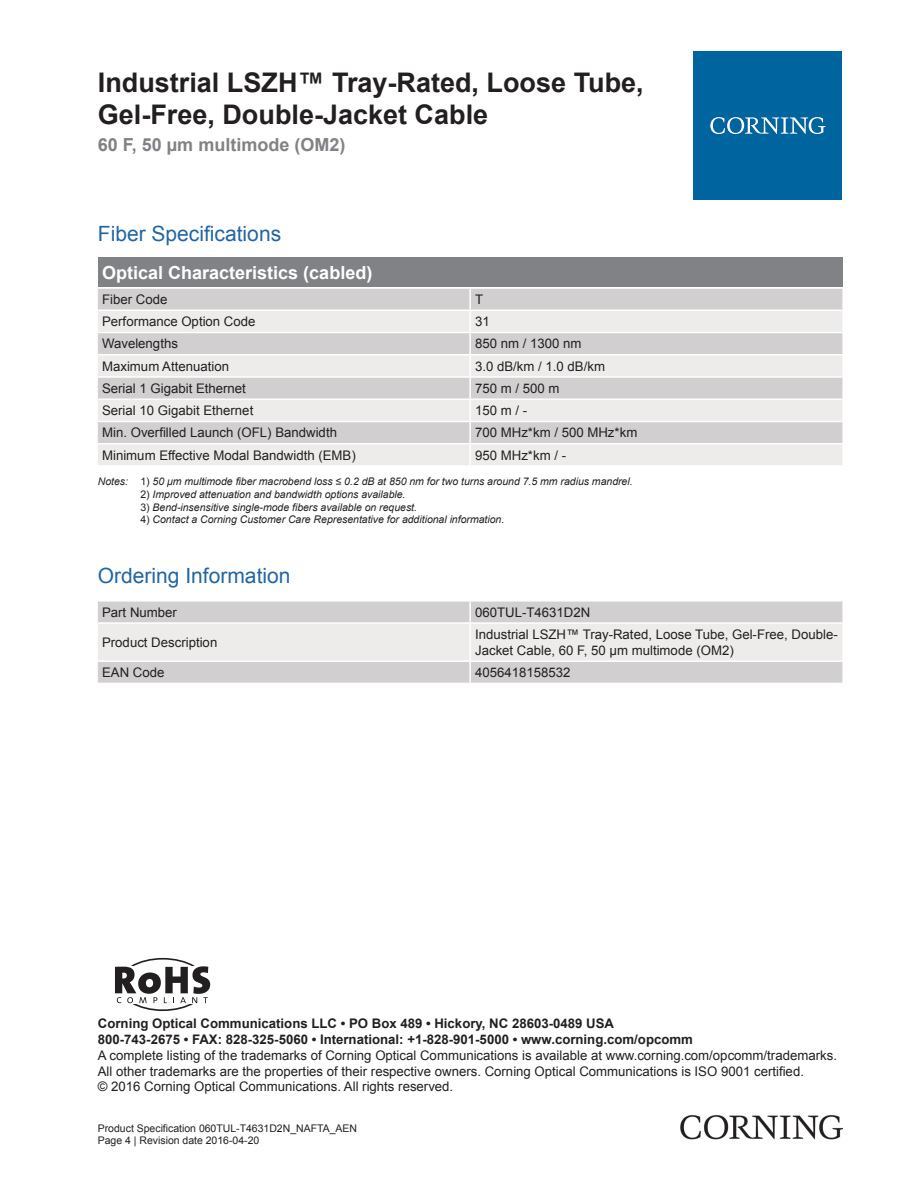
<style>
.page{position:relative;width:919px;height:1187px;background:#fff}
.page>*{position:absolute;margin:0;border:0;box-sizing:border-box;transform-origin:0 0}
.t1{font:700 27px/32.4px "Arial";color:#231f20}
.t2{font:21px "Arial";color:#2166a2}
.t3{font:700 18px "Arial";color:#fff}
.t4{font:700 18px "Arial";color:#808285}
.t5{font:13.2px/15.9px "Arial";color:#231f20}
.t6{font:700 13.2px/15.9px "Arial";color:#231f20}
.t7{font:italic 10.5px "Arial";color:#231f20}
.t8{font:10.5px/12.6px "Arial";color:#231f20}
.s1{font-style:normal}
</style>
<div class="page">
<div style="left:98px;top:257px;width:744px;height:30px;background:#808285"></div>
<div style="left:98px;top:289px;width:744px;height:20px;background:#d1cfcf"></div>
<svg style="left:98px;top:311px;width:744px;height:154px;background:#e1dfdf"></svg>
<hr style="left:469px;top:289px;width:2px;height:20px;background:#fff">
<hr style="left:469px;top:311px;width:2px;height:21px;background:#fff">
<hr style="left:469px;top:333px;width:2px;height:21px;background:#fff">
<hr style="left:469px;top:355px;width:2px;height:21px;background:#fff">
<hr style="left:469px;top:378px;width:2px;height:20px;background:#fff">
<hr style="left:469px;top:400px;width:2px;height:20px;background:#fff">
<hr style="left:469px;top:422px;width:2px;height:21px;background:#fff">
<hr style="left:469px;top:444px;width:2px;height:21px;background:#fff">
<hr style="left:98px;top:332px;width:372px;height:1px;background:#fff">
<hr style="left:470px;top:332px;width:372px;height:1px;background:#fff">
<hr style="left:98px;top:354px;width:372px;height:1px;background:#fff">
<hr style="left:470px;top:354px;width:372px;height:1px;background:#fff">
<hr style="left:98px;top:376px;width:372px;height:2px;background:#fff">
<hr style="left:470px;top:376px;width:372px;height:2px;background:#fff">
<hr style="left:98px;top:398px;width:372px;height:2px;background:#fff">
<hr style="left:470px;top:398px;width:372px;height:2px;background:#fff">
<hr style="left:98px;top:420px;width:372px;height:2px;background:#fff">
<hr style="left:470px;top:420px;width:372px;height:2px;background:#fff">
<hr style="left:98px;top:443px;width:372px;height:1px;background:#fff">
<hr style="left:470px;top:443px;width:372px;height:1px;background:#fff">
<div style="left:98px;top:601px;width:744px;height:81px;background:#d1cfcf"></div>
<div style="left:98px;top:623px;width:744px;height:37px;background:#edeceb"></div>
<hr style="left:469px;top:601px;width:2px;height:21px;background:#fff">
<hr style="left:469px;top:623px;width:2px;height:37px;background:#fff">
<hr style="left:469px;top:662px;width:2px;height:20px;background:#fff">
<hr style="left:98px;top:622px;width:372px;height:1px;background:#fff">
<hr style="left:470px;top:622px;width:372px;height:1px;background:#fff">
<hr style="left:98px;top:660px;width:372px;height:2px;background:#fff">
<hr style="left:470px;top:660px;width:372px;height:2px;background:#fff">
<div style="left:693px;top:51px;width:149px;height:149px;background:#00649e"></div>
<svg style="left:710px;top:117px;width:115px;height:17px"></svg>
<img style="left:680px;top:1115px;width:162px;height:24px">
<div style="left:118px;top:957px;width:90px;height:53px;border:2px solid #231f20;border-radius:50%"></div>
<div style="left:98px;top:966px;width:123px;height:38px;background:#fff"></div>
<svg style="left:115px;top:966px;width:95px;height:37px"></svg>
<h1 class="t1" style="left:98px;top:67px;width:547px">Industrial LSZH™ Tray-Rated, Loose Tube,<br>Gel-Free, Double-Jacket Cable</h1>
<h3 class="t4" style="left:98px;top:132px;width:249px">60 F, 50 µm multimode (OM2)</h3>
<h2 class="t2" style="left:98px;top:219px;width:185px">Fiber Specifications</h2>
<h3 class="t3" style="left:102px;top:260px;width:272px">Optical Characteristics (cabled)</h3>
<p class="t5" style="left:102px;top:291px;width:67px">Fiber Code</p>
<p class="t5" style="left:475px;top:291px;width:10px">T</p>
<p class="t5" style="left:102px;top:313px;width:155px">Performance Option Code</p>
<p class="t5" style="left:475px;top:313px;width:16px">31</p>
<p class="t5" style="left:102px;top:336px;width:77px">Wavelengths</p>
<p class="t5" style="left:475px;top:336px;width:108px">850 nm / 1300 nm</p>
<p class="t5" style="left:102px;top:358px;width:128px">Maximum Attenuation</p>
<p class="t5" style="left:475px;top:358px;width:131px">3.0 dB/km / 1.0 dB/km</p>
<p class="t5" style="left:102px;top:380px;width:145px">Serial 1 Gigabit Ethernet</p>
<p class="t5" style="left:475px;top:380px;width:86px">750 m / 500 m</p>
<p class="t5" style="left:102px;top:402px;width:153px">Serial 10 Gigabit Ethernet</p>
<p class="t5" style="left:475px;top:402px;width:54px">150 m / -</p>
<p class="t5" style="left:102px;top:425px;width:236px">Min. Overfilled Launch (OFL) Bandwidth</p>
<p class="t5" style="left:475px;top:425px;width:164px">700 MHz*km / 500 MHz*km</p>
<p class="t5" style="left:102px;top:447px;width:255px">Minimum Effective Modal Bandwidth (EMB)</p>
<p class="t5" style="left:475px;top:447px;width:92px">950 MHz*km / -</p>
<p class="t7" style="left:98px;top:475px;width:536px">Notes: <span class="s1">1)</span> 50 μm multimode fiber macrobend loss ≤ 0.2 dB at 850 nm for two turns around 7.5 mm radius mandrel.</p>
<p class="t7" style="left:140px;top:487px;width:266px"><span class="s1">2)</span> Improved attenuation and bandwidth options available.</p>
<p class="t7" style="left:140px;top:500px;width:278px"><span class="s1">3)</span> Bend-insensitive single-mode fibers available on request.</p>
<p class="t7" style="left:140px;top:512px;width:365px"><span class="s1">4)</span> Contact a Corning Customer Care Representative for additional information.</p>
<h2 class="t2" style="left:98px;top:562px;width:194px">Ordering Information</h2>
<p class="t5" style="left:102px;top:604px;width:76px">Part Number</p>
<p class="t5" style="left:475px;top:604px;width:117px">060TUL-T4631D2N</p>
<p class="t5" style="left:102px;top:634px;width:117px">Product Description</p>
<p class="t5" style="left:475px;top:626px;width:364px">Industrial LSZH™ Tray-Rated, Loose Tube, Gel-Free, Double-<br>Jacket Cable, 60 F, 50 µm multimode (OM2)</p>
<p class="t5" style="left:102px;top:664px;width:64px">EAN Code</p>
<p class="t5" style="left:475px;top:664px;width:97px">4056418158532</p>
<p class="t6" style="left:98px;top:1015px;width:596px">Corning Optical Communications LLC • PO Box 489 • Hickory, NC 28603-0489 USA<br>800-743-2675 • FAX: 828-325-5060 • International: +1-828-901-5000 • www.corning.com/opcomm</p>
<p class="t5" style="left:98px;top:1047px;width:740px">A complete listing of the trademarks of Corning Optical Communications is available at www.corning.com/opcomm/trademarks.<br>All other trademarks are the properties of their respective owners. Corning Optical Communications is ISO 9001 certified.<br>© 2016 Corning Optical Communications. All rights reserved.</p>
<p class="t8" style="left:98px;top:1121px;width:261px">Product Specification 060TUL-T4631D2N_NAFTA_AEN<br>Page 4 | Revision date 2016-04-20</p>
</div>
